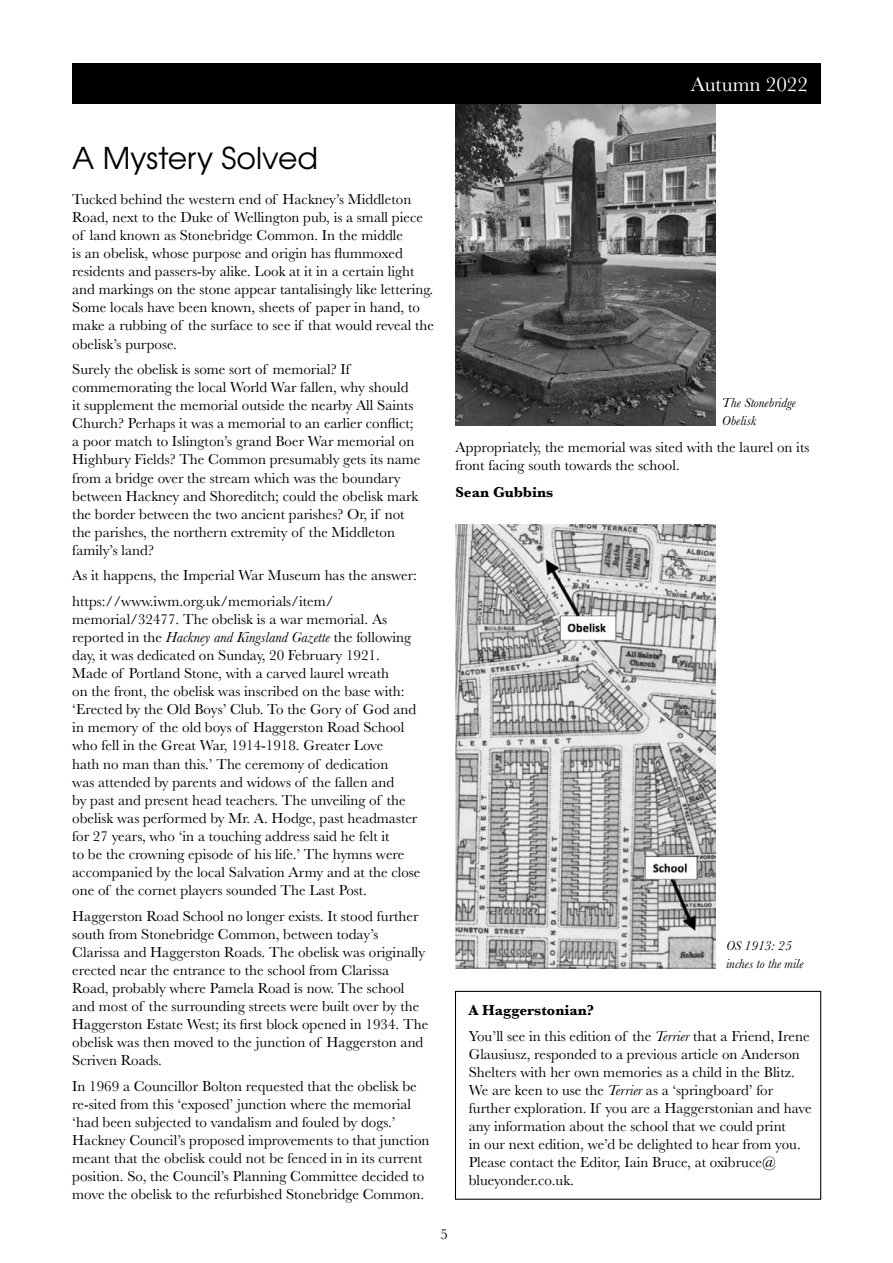
<style>
.page{position:relative;width:893px;height:1263px;background:#fff}
.page>*{position:absolute;margin:0;border:0;box-sizing:border-box;transform-origin:0 0}
.t1{font:30px "Te X Gyre Adventor";color:#000}
.t2{font:21px "Baskerville";color:#fff}
.t3{font:15px/18.1px "Baskerville";color:#000}
.t4{font:700 15px "Baskerville";color:#000}
.t5{font:italic 13.5px/18px "Baskerville";color:#000}
.s1{font-style:italic}
.s2{font-weight:700}
</style>
<div class="page">
<div style="left:72px;top:64px;width:749px;height:40px;background:#000"></div>
<img style="left:455px;top:104px;width:261px;height:321px">
<div style="left:455px;top:991px;width:366px;height:209px;border:1px solid #000"></div>
<img style="left:455px;top:524px;width:260px;height:444px">
<h2 class="t2" style="left:691px;top:71px;width:119px">Autumn 2022</h2>
<h1 class="t1" style="left:72px;top:134px;width:247px">A Mystery Solved</h1>
<p class="t3" style="left:72px;top:190px;width:363px">Tucked behind the western end of Hackney’s Middleton Road, next to the Duke of Wellington pub, is a small piece of land known as Stonebridge Common. In the middle<br>is an obelisk, whose purpose and origin has flummoxed residents and passers-by alike. Look at it in a certain light and markings on the stone appear tantalisingly like lettering.<br>Some locals have been known, sheets of paper in hand, to make a rubbing of the surface to see if that would reveal the obelisk’s purpose.</p>
<p class="t3" style="left:72px;top:360px;width:350px">Surely the obelisk is some sort of memorial? If commemorating the local World War fallen, why should<br>it supplement the memorial outside the nearby All Saints Church? Perhaps it was a memorial to an earlier conflict; a poor match to Islington’s grand Boer War memorial on Highbury Fields? The Common presumably gets its name from a bridge over the stream which was the boundary between Hackney and Shoreditch; could the obelisk mark the border between the two ancient parishes? Or, if not the parishes, the northern extremity of the Middleton family’s land?</p>
<p class="t3" style="left:72px;top:563px;width:346px;line-height:25.5px">As it happens, the Imperial War Museum has the answer: https://www.iwm.org.uk/memorials/item/</p>
<p class="t3" style="left:72px;top:610px;width:350px">memorial/32477. The obelisk is a war memorial. As reported in the <span class="s1">Hackney and Kingsland Gazette</span> the following day, it was dedicated on Sunday, 20 February 1921.<br>Made of Portland Stone, with a carved laurel wreath<br>on the front, the obelisk was inscribed on the base with: ‘Erected by the Old Boys’ Club. To the Gory of God and in memory of the old boys of Haggerston Road School who fell in the Great War, 1914-1918. Greater Love<br>hath no man than this.’ The ceremony of dedication<br>was attended by parents and widows of the fallen and<br>by past and present head teachers. The unveiling of the obelisk was performed by Mr. A. Hodge, past headmaster for 27 years, who ‘in a touching address said he felt it<br>to be the crowning episode of his life.’ The hymns were accompanied by the local Salvation Army and at the close one of the cornet players sounded The Last Post.</p>
<p class="t3" style="left:72px;top:907px;width:357px">Haggerston Road School no longer exists. It stood further south from Stonebridge Common, between today’s Clarissa and Haggerston Roads. The obelisk was originally erected near the entrance to the school from Clarissa Road, probably where Pamela Road is now. The school and most of the surrounding streets were built over by the Haggerston Estate West; its first block opened in 1934. The obelisk was then moved to the junction of Haggerston and Scriven Roads.</p>
<p class="t3" style="left:72px;top:1077px;width:359px">In 1969 a Councillor Bolton requested that the obelisk be re-sited from this ‘exposed’ junction where the memorial ‘had been subjected to vandalism and fouled by dogs.’ Hackney Council’s proposed improvements to that junction meant that the obelisk could not be fenced in in its current position. So, the Council’s Planning Committee decided to move the obelisk to the refurbished Stonebridge Common.</p>
<p class="t5" style="left:722px;top:393px;width:76px">The Stonebridge<br>Obelisk</p>
<p class="t3" style="left:455px;top:439px;width:355px">Appropriately, the memorial was sited with the laurel on its front facing south towards the school.</p>
<p class="t4" style="left:455px;top:481px;width:99px">Sean Gubbins</p>
<p class="t5" style="left:726px;top:936px;width:79px">OS 1913: 25 inches to the mile</p>
<p class="t3" style="left:469px;top:997px;width:342px;line-height:26.5px"><span class="s2">A Haggerstonian?<br></span>You’ll see in this edition of the <span class="s1">Terrier</span> that a Friend, Irene</p>
<p class="t3" style="left:469px;top:1046px;width:344px">Glausiusz, responded to a previous article on Anderson Shelters with her own memories as a child in the Blitz.<br>We are keen to use the <span class="s1">Terrier</span> as a ‘springboard’ for further exploration. If you are a Haggerstonian and have any information about the school that we could print<br>in our next edition, we’d be delighted to hear from you.<br>Please contact the Editor, Iain Bruce, at oxibruce@ blueyonder.co.uk.</p>
<p class="t3" style="left:441px;top:1225px;width:9px">5</p>
</div>
